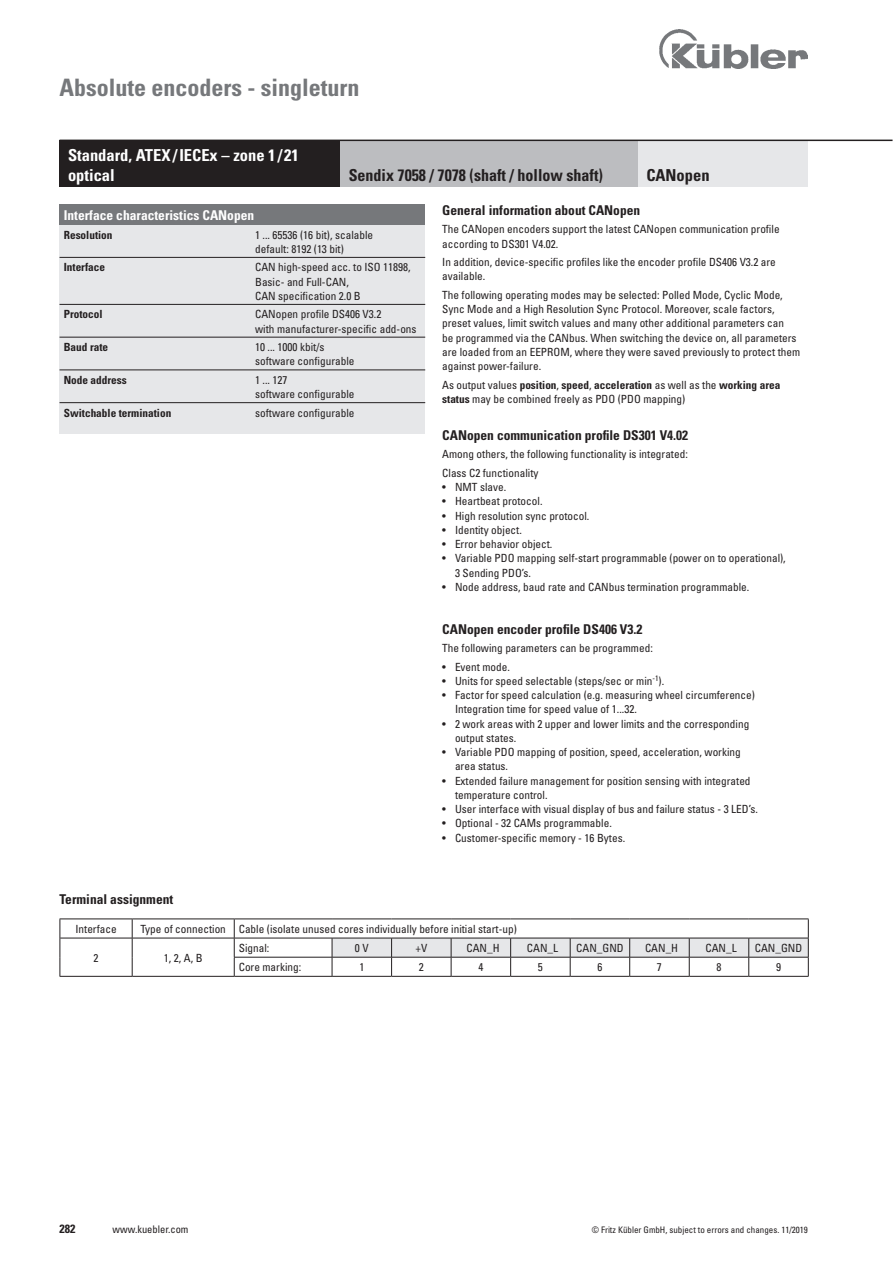
<style>
.page{position:relative;width:893px;height:1263px;background:#fff}
.page>*{position:absolute;margin:0;border:0;box-sizing:border-box;transform-origin:0 0}
.t1{font:700 condensed 24px "Univers";color:#76787b}
.t2{font:700 condensed 16.5px "Univers";color:#231f20}
.Head_weiß{font:700 condensed 16.5px "Univers LT Std";color:#fff}
.Bestellschlüssel{font:700 condensed 13.5px "Univers";color:#231f20}
.Bestellschlüssel-2{font:700 condensed 13.5px "Univers";color:#fff}
.t3{font:700 condensed 12px "Univers LT Std";color:#231f20}
._7_5_Text{font:condensed 11.25px/14.2px "Univers";color:#231f20}
.technisch-linie-schw{font:condensed 11.25px/14.2px "Univers";color:#231f20}
.technisch-linie-schw-2{font:700 condensed 11.25px "Univers";color:#231f20}
.t4{font:condensed 10.5px "Univers LT Std";color:#231f20}
.t5{font:condensed 9px "Univers LT Std";color:#231f20}
.s1{font-weight:700}
</style>
<div class="page">
<img style="left:659px;top:30px;width:149px;height:38px">
<hr style="left:60px;top:938px;width:72px;height:1px;background:#231f20">
<hr style="left:132px;top:938px;width:102px;height:1px;background:#231f20">
<hr style="left:234px;top:938px;width:98px;height:1px;background:#231f20">
<svg style="left:132px;top:919px;width:1px;height:57px"></svg>
<hr style="left:234px;top:957px;width:98px;height:1px;background:#231f20">
<svg style="left:234px;top:919px;width:1px;height:57px"></svg>
<svg style="left:332px;top:919px;width:477px;height:57px"></svg>
<hr style="left:60px;top:918px;width:72px;height:1px;background:#231f20">
<hr style="left:132px;top:918px;width:102px;height:1px;background:#231f20">
<hr style="left:234px;top:918px;width:98px;height:1px;background:#231f20">
<hr style="left:332px;top:918px;width:60px;height:1px;background:#231f20">
<hr style="left:392px;top:918px;width:59px;height:1px;background:#231f20">
<hr style="left:451px;top:918px;width:60px;height:1px;background:#231f20">
<hr style="left:511px;top:918px;width:59px;height:1px;background:#231f20">
<hr style="left:570px;top:918px;width:60px;height:1px;background:#231f20">
<hr style="left:630px;top:918px;width:59px;height:1px;background:#231f20">
<hr style="left:689px;top:918px;width:60px;height:1px;background:#231f20">
<hr style="left:749px;top:918px;width:60px;height:1px;background:#231f20">
<svg style="left:60px;top:919px;width:1px;height:57px"></svg>
<hr style="left:60px;top:976px;width:72px;height:1px;background:#231f20">
<hr style="left:132px;top:976px;width:102px;height:1px;background:#231f20">
<hr style="left:234px;top:976px;width:98px;height:1px;background:#231f20">
<hr style="left:332px;top:976px;width:60px;height:1px;background:#231f20">
<hr style="left:392px;top:976px;width:59px;height:1px;background:#231f20">
<hr style="left:451px;top:976px;width:60px;height:1px;background:#231f20">
<hr style="left:511px;top:976px;width:59px;height:1px;background:#231f20">
<hr style="left:570px;top:976px;width:60px;height:1px;background:#231f20">
<hr style="left:630px;top:976px;width:59px;height:1px;background:#231f20">
<hr style="left:689px;top:976px;width:60px;height:1px;background:#231f20">
<hr style="left:749px;top:976px;width:60px;height:1px;background:#231f20">
<div style="left:638px;top:140px;width:170px;height:47px;background:#e6e7e9"></div>
<div style="left:60px;top:140px;width:280px;height:47px;background:#231f20"></div>
<div style="left:340px;top:140px;width:298px;height:47px;background:#bcbdc0"></div>
<div style="left:60px;top:204px;width:365px;height:21px;background:#76787b"></div>
<div style="left:60px;top:225px;width:365px;height:209px;background:#e6e7e9"></div>
<hr style="left:60px;top:257px;width:365px;height:1px;background:#231f20">
<hr style="left:60px;top:304px;width:365px;height:1px;background:#231f20">
<hr style="left:60px;top:337px;width:365px;height:1px;background:#231f20">
<hr style="left:60px;top:370px;width:365px;height:1px;background:#231f20">
<hr style="left:60px;top:402px;width:365px;height:1px;background:#231f20">
<hr style="left:60px;top:140px;width:832px;height:1px;background:#231f20">
<p class="t1" style="left:60px;top:72px;width:301px">Absolute encoders - singleturn</p>
<p class="Head_weiß" style="left:68px;top:145px;width:232px">Standard, ATEX/IECEx – zone 1 / 21</p>
<p class="Head_weiß" style="left:68px;top:165px;width:48px">optical</p>
<p class="t2" style="left:349px;top:165px;width:256px">Sendix 7058 / 7078 (shaft / hollow shaft)</p>
<p class="Bestellschlüssel" style="left:442px;top:202px;width:200px">General information about CANopen</p>
<p class="_7_5_Text" style="left:442px;top:222px;width:339px">The CANopen encoders support the latest CANopen communication profile according to DS301 V4.02.</p>
<p class="_7_5_Text" style="left:442px;top:255px;width:335px">In addition, device-specific profiles like the encoder profile DS406 V3.2 are available.</p>
<p class="_7_5_Text" style="left:442px;top:288px;width:360px">The following operating modes may be selected: Polled Mode, Cyclic Mode, Sync Mode and a High Resolution Sync Protocol. Moreover, scale factors, preset values, limit switch values and many other additional parameters can<br>be programmed via the CANbus. When switching the device on, all parameters are loaded from an EEPROM, where they were saved previously to protect them against power-failure.</p>
<p class="_7_5_Text" style="left:442px;top:377px;width:340px">As output values <span class="s1">position</span>, <span class="s1">speed</span>, <span class="s1">acceleration</span> as well as the <span class="s1">working area status</span> may be combined freely as PDO (PDO mapping)</p>
<p class="Bestellschlüssel" style="left:442px;top:427px;width:247px">CANopen communication profile DS301 V4.02</p>
<p class="_7_5_Text" style="left:442px;top:447px;width:247px">Among others, the following functionality is integrated:</p>
<p class="_7_5_Text" style="left:442px;top:466px;width:98px">Class C2 functionality</p>
<p class="_7_5_Text" style="left:442px;top:480px;width:65px">• NMT slave.</p>
<p class="_7_5_Text" style="left:442px;top:494px;width:102px">• Heartbeat protocol.</p>
<p class="_7_5_Text" style="left:442px;top:508px;width:149px">• High resolution sync protocol.</p>
<p class="_7_5_Text" style="left:442px;top:523px;width:81px">• Identity object.</p>
<p class="_7_5_Text" style="left:442px;top:537px;width:112px">• Error behavior object.</p>
<p class="_7_5_Text" style="left:455px;top:551px;width:332px;text-indent:-13px">• Variable PDO mapping self-start programmable (power on to operational),<br>3 Sending PDO’s.</p>
<p class="_7_5_Text" style="left:442px;top:580px;width:309px">• Node address, baud rate and CANbus termination programmable.</p>
<p class="Bestellschlüssel" style="left:442px;top:621px;width:202px">CANopen encoder profile DS406 V3.2</p>
<p class="_7_5_Text" style="left:442px;top:641px;width:212px">The following parameters can be programmed:</p>
<p class="_7_5_Text" style="left:442px;top:659px;width:69px">• Event mode.</p>
<p class="_7_5_Text" style="left:442px;top:674px;width:223px">• Units for speed selectable (steps/sec or min<sup>-1</sup>).</p>
<p class="_7_5_Text" style="left:442px;top:688px;width:314px">• Factor for speed calculation (e.g. measuring wheel circumference)</p>
<p class="_7_5_Text" style="left:455px;top:702px;width:183px">Integration time for speed value of 1...32.</p>
<p class="_7_5_Text" style="left:442px;top:716px;width:309px">• 2 work areas with 2 upper and lower limits and the corresponding</p>
<p class="_7_5_Text" style="left:455px;top:731px;width:63px">output states.</p>
<p class="_7_5_Text" style="left:442px;top:745px;width:300px">• Variable PDO mapping of position, speed, acceleration, working</p>
<p class="_7_5_Text" style="left:455px;top:759px;width:55px">area status.</p>
<p class="_7_5_Text" style="left:442px;top:773px;width:310px">• Extended failure management for position sensing with integrated</p>
<p class="_7_5_Text" style="left:455px;top:788px;width:94px">temperature control.</p>
<p class="_7_5_Text" style="left:442px;top:802px;width:317px">• User interface with visual display of bus and failure status - 3 LED’s.</p>
<p class="_7_5_Text" style="left:442px;top:816px;width:171px">• Optional - 32 CAMs programmable.</p>
<p class="_7_5_Text" style="left:442px;top:830px;width:184px">• Customer-specific memory - 16 Bytes.</p>
<p class="t2" style="left:646px;top:165px;width:65px">CANopen</p>
<p class="Bestellschlüssel-2" style="left:64px;top:207px;width:192px">Interface characteristics CANopen</p>
<p class="technisch-linie-schw-2" style="left:64px;top:228px;width:50px">Resolution</p>
<p class="technisch-linie-schw" style="left:255px;top:227px;width:120px">1 ... 65536 (16 bit), scalable default: 8192 (13 bit)</p>
<p class="technisch-linie-schw-2" style="left:64px;top:260px;width:43px">Interface</p>
<p class="technisch-linie-schw" style="left:255px;top:260px;width:157px">CAN high-speed acc. to ISO 11898,<br>Basic- and Full-CAN,<br>CAN specification 2.0 B</p>
<p class="technisch-linie-schw-2" style="left:64px;top:307px;width:40px">Protocol</p>
<p class="technisch-linie-schw" style="left:255px;top:307px;width:163px">CANopen profile DS406 V3.2<br>with manufacturer-specific add-ons</p>
<p class="technisch-linie-schw-2" style="left:64px;top:340px;width:46px">Baud rate</p>
<p class="technisch-linie-schw" style="left:255px;top:340px;width:101px">10 ... 1000 kbit/s software configurable</p>
<p class="technisch-linie-schw-2" style="left:64px;top:373px;width:65px">Node address</p>
<p class="technisch-linie-schw" style="left:255px;top:373px;width:101px">1 ... 127<br>software configurable</p>
<p class="technisch-linie-schw-2" style="left:64px;top:406px;width:109px">Switchable termination</p>
<p class="technisch-linie-schw" style="left:255px;top:405px;width:101px">software configurable</p>
<p class="Bestellschlüssel" style="left:60px;top:891px;width:115px">Terminal assignment</p>
<p class="_7_5_Text" style="left:75px;top:922px;width:43px">Interface</p>
<p class="_7_5_Text" style="left:141px;top:922px;width:87px">Type of connection</p>
<p class="_7_5_Text" style="left:239px;top:922px;width:280px">Cable (isolate unused cores individually before initial start-up)</p>
<p class="_7_5_Text" style="left:94px;top:950px;width:6px">2</p>
<p class="_7_5_Text" style="left:164px;top:950px;width:40px">1, 2, A, B</p>
<p class="_7_5_Text" style="left:239px;top:941px;width:32px">Signal:</p>
<p class="_7_5_Text" style="left:355px;top:941px;width:15px">0 V</p>
<p class="_7_5_Text" style="left:415px;top:941px;width:13px">+V</p>
<p class="_7_5_Text" style="left:466px;top:941px;width:35px">CAN_H</p>
<p class="_7_5_Text" style="left:527px;top:941px;width:33px">CAN_L</p>
<p class="_7_5_Text" style="left:576px;top:941px;width:49px">CAN_GND</p>
<p class="_7_5_Text" style="left:645px;top:941px;width:35px">CAN_H</p>
<p class="_7_5_Text" style="left:705px;top:941px;width:33px">CAN_L</p>
<p class="_7_5_Text" style="left:755px;top:941px;width:49px">CAN_GND</p>
<p class="_7_5_Text" style="left:239px;top:960px;width:64px">Core marking:</p>
<p class="_7_5_Text" style="left:359px;top:960px;width:6px">1</p>
<p class="_7_5_Text" style="left:419px;top:960px;width:6px">2</p>
<p class="_7_5_Text" style="left:478px;top:960px;width:6px">4</p>
<p class="_7_5_Text" style="left:538px;top:960px;width:6px">5</p>
<p class="_7_5_Text" style="left:597px;top:960px;width:6px">6</p>
<p class="_7_5_Text" style="left:657px;top:960px;width:6px">7</p>
<p class="_7_5_Text" style="left:716px;top:960px;width:6px">8</p>
<p class="_7_5_Text" style="left:776px;top:960px;width:6px">9</p>
<p class="t3" style="left:60px;top:1221px;width:17px">282</p>
<p class="t4" style="left:113px;top:1223px;width:77px">www.kuebler.com</p>
<p class="t5" style="left:592px;top:1224px;width:218px">© Fritz Kübler GmbH, subject to errors and changes. 11/2019</p>
</div>
